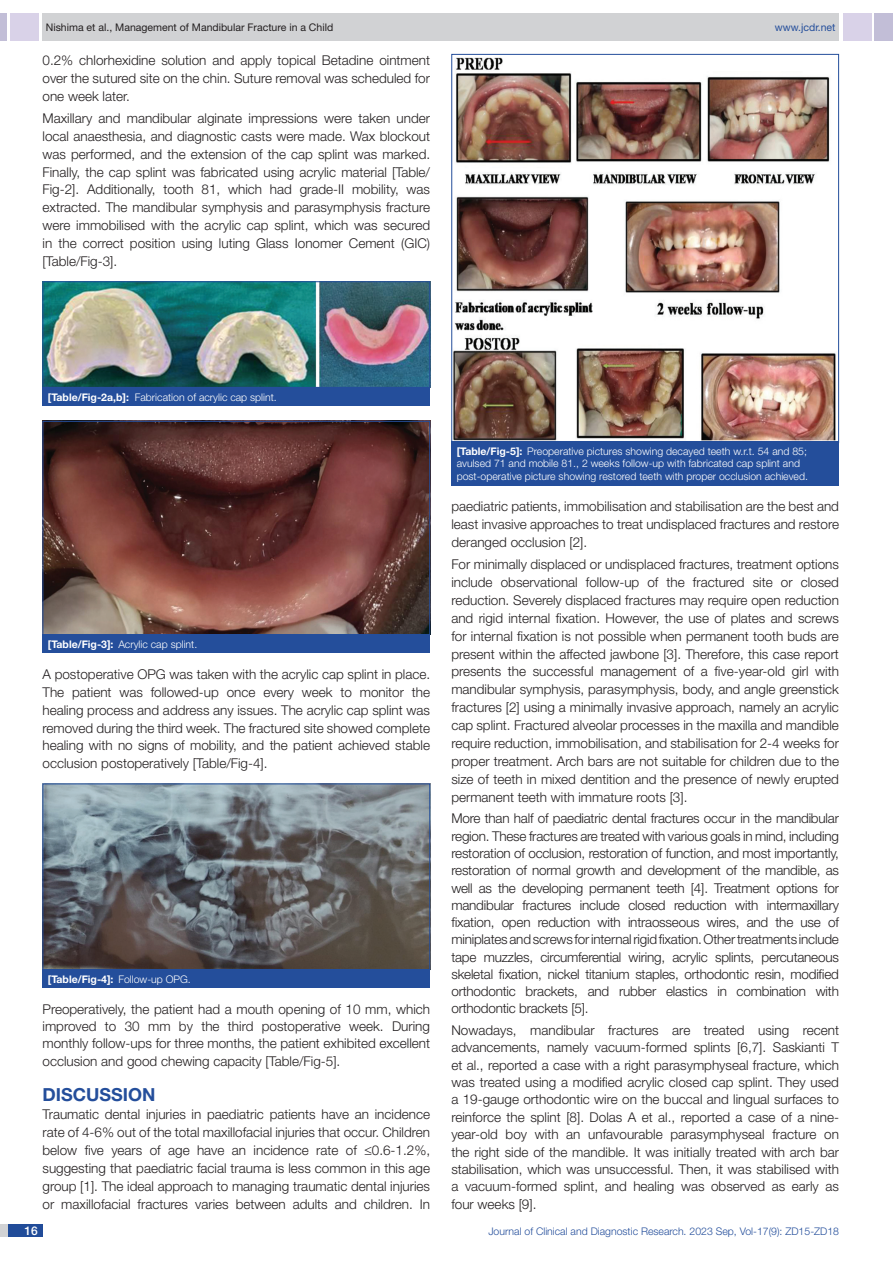
<style>
.page{position:relative;width:893px;height:1263px;background:#fff}
.page>*{position:absolute;margin:0;border:0;box-sizing:border-box;transform-origin:0 0}
.Heading{font:700 18px "Helvetica Neue";color:#244e9b}
.Body_text{font:300 13.5px/18px "Helvetica Neue";color:#231f20;text-align:justify}
.t1{font:500 12px "Helvetica Neue";color:#fff}
.TABLE_FIG{font:300 10.5px/12.6px "Helvetica Neue";color:#fff}
.t2{font:300 10.5px "Helvetica Neue";color:#244e9b}
.t3{font:10.5px "Helvetica Neue";color:#231f20}
.TABLE_FIG-2{font:700 10.5px "Helvetica Neue";color:#fff}
.t4{font:10.5px "Helvetica Neue";color:#244e9b}
.s1{font-weight:700}
.s2{font-weight:300}
</style>
<div class="page">
<div style="left:0;top:13px;width:7px;height:28px;background:#c2bed7"></div>
<div style="left:10px;top:13px;width:29px;height:28px;background:#d9d2e8"></div>
<div style="left:43px;top:13px;width:796px;height:28px;background:#d1d2d4"></div>
<div style="left:875px;top:13px;width:18px;height:28px;background:#c2bed7"></div>
<div style="left:843px;top:13px;width:29px;height:28px;background:#d9d2e8"></div>
<div style="left:0;top:1224px;width:43px;height:13px;background:#d1d2d4"></div>
<div style="left:8px;top:1224px;width:35px;height:13px;background:#214c99"></div>
<img style="left:45px;top:423px;width:383px;height:210px">
<div style="left:43px;top:421px;width:387px;height:214px;border:1px solid #244e9b"></div>
<div style="left:43px;top:634px;width:387px;height:19px;background:#244e9b"></div>
<img style="left:45px;top:785px;width:383px;height:183px">
<div style="left:43px;top:783px;width:387px;height:187px;border:1px solid #244e9b"></div>
<div style="left:43px;top:969px;width:387px;height:19px;background:#244e9b"></div>
<img style="left:453px;top:57px;width:383px;height:384px">
<div style="left:451px;top:441px;width:388px;height:44px;background:#244e9b"></div>
<img style="left:45px;top:283px;width:383px;height:103px">
<div style="left:43px;top:281px;width:387px;height:107px;border:1px solid #244e9b"></div>
<div style="left:43px;top:387px;width:387px;height:19px;background:#244e9b"></div>
<p class="t3" style="left:46px;top:21px;width:289px">Nishima et al., Management of Mandibular Fracture in a Child</p>
<p class="t4" style="left:775px;top:21px;width:62px">www.jcdr.net</p>
<p class="Body_text" style="left:43px;top:51px;width:389px">0.2% chlorhexidine solution and apply topical Betadine ointment over the sutured site on the chin. Suture removal was scheduled for one week later.</p>
<p class="Body_text" style="left:43px;top:109px;width:389px">Maxillary and mandibular alginate impressions were taken under local anaesthesia, and diagnostic casts were made. Wax blockout was performed, and the extension of the cap splint was marked.<br>Finally, the cap splint was fabricated using acrylic material [Table/ Fig-2]. Additionally, tooth 81, which had grade-II mobility, was extracted. The mandibular symphysis and parasymphysis fracture were immobilised with the acrylic cap splint, which was secured in the correct position using luting Glass Ionomer Cement (GIC) [Table/Fig-3].</p>
<p class="TABLE_FIG" style="left:48px;top:390px;width:230px"><span class="s1">[Table/Fig-2a,b]:</span> Fabrication of acrylic cap splint.</p>
<p class="TABLE_FIG" style="left:48px;top:637px;width:151px"><span class="s1">[Table/Fig-3]:</span> Acrylic cap splint.</p>
<p class="Body_text" style="left:43px;top:665px;width:389px">A postoperative OPG was taken with the acrylic cap splint in place.<br>The patient was followed-up once every week to monitor the healing process and address any issues. The acrylic cap splint was removed during the third week. The fractured site showed complete healing with no signs of mobility, and the patient achieved stable occlusion postoperatively [Table/Fig-4].</p>
<p class="TABLE_FIG-2" style="left:48px;top:973px;width:145px">[Table/Fig-4]: <span class="s2">Follow-up OPG.</span></p>
<p class="Body_text" style="left:43px;top:1000px;width:389px;line-height:17.2px">Preoperatively, the patient had a mouth opening of 10 mm, which improved to 30 mm by the third postoperative week. During monthly follow-ups for three months, the patient exhibited excellent occlusion and good chewing capacity [Table/Fig-5].</p>
<p class="Heading" style="left:43px;top:1084px;width:115px">DISCUSSION</p>
<p class="Body_text" style="left:43px;top:1105px;width:389px">Traumatic dental injuries in paediatric patients have an incidence rate of 4-6% out of the total maxillofacial injuries that occur. Children below five years of age have an incidence rate of ≤0.6-1.2%, suggesting that paediatric facial trauma is less common in this age group [1]. The ideal approach to managing traumatic dental injuries or maxillofacial fractures varies between adults and children. In</p>
<p class="TABLE_FIG" style="left:457px;top:444px;width:353px"><span class="s1">[Table/Fig-5]:</span> Preoperative pictures showing decayed teeth w.r.t. 54 and 85; avulsed 71 and mobile 81., 2 weeks follow-up with fabricated cap splint and post-operative picture showing restored teeth with proper occlusion achieved.</p>
<p class="Body_text" style="left:451px;top:497px;width:389px">paediatric patients, immobilisation and stabilisation are the best and least invasive approaches to treat undisplaced fractures and restore deranged occlusion [2].</p>
<p class="Body_text" style="left:451px;top:555px;width:389px">For minimally displaced or undisplaced fractures, treatment options include observational follow-up of the fractured site or closed reduction. Severely displaced fractures may require open reduction and rigid internal fixation. However, the use of plates and screws for internal fixation is not possible when permanent tooth buds are present within the affected jawbone [3]. Therefore, this case report presents the successful management of a five-year-old girl with mandibular symphysis, parasymphysis, body, and angle greenstick fractures [2] using a minimally invasive approach, namely an acrylic cap splint. Fractured alveolar processes in the maxilla and mandible require reduction, immobilisation, and stabilisation for 2-4 weeks for proper treatment. Arch bars are not suitable for children due to the size of teeth in mixed dentition and the presence of newly erupted permanent teeth with immature roots [3].</p>
<p class="Body_text" style="left:451px;top:810px;width:389px;line-height:17.2px">More than half of paediatric dental fractures occur in the mandibular region. These fractures are treated with various goals in mind, including restoration of occlusion, restoration of function, and most importantly, restoration of normal growth and development of the mandible, as well as the developing permanent teeth [4]. Treatment options for mandibular fractures include closed reduction with intermaxillary fixation, open reduction with intraosseous wires, and the use of miniplates and screws for internal rigid fixation. Other treatments include tape muzzles, circumferential wiring, acrylic splints, percutaneous skeletal fixation, nickel titanium staples, orthodontic resin, modified orthodontic brackets, and rubber elastics in combination with orthodontic brackets [5].</p>
<p class="Body_text" style="left:451px;top:1021px;width:389px;line-height:17.4px">Nowadays, mandibular fractures are treated using recent advancements, namely vacuum-formed splints [6,7]. Saskianti T et al., reported a case with a right parasymphyseal fracture, which was treated using a modified acrylic closed cap splint. They used a 19-gauge orthodontic wire on the buccal and lingual surfaces to reinforce the splint [8]. Dolas A et al., reported a case of a nine&shy;year-old boy with an unfavourable parasymphyseal fracture on the right side of the mandible. It was initially treated with arch bar stabilisation, which was unsuccessful. Then, it was stabilised with a vacuum-formed splint, and healing was observed as early as four weeks [9].</p>
<p class="t1" style="left:24px;top:1223px;width:15px">16</p>
<p class="t2" style="left:488px;top:1225px;width:352px">Journal of Clinical and Diagnostic Research. 2023 Sep, Vol-17(9): ZD15-ZD18</p>
</div>
